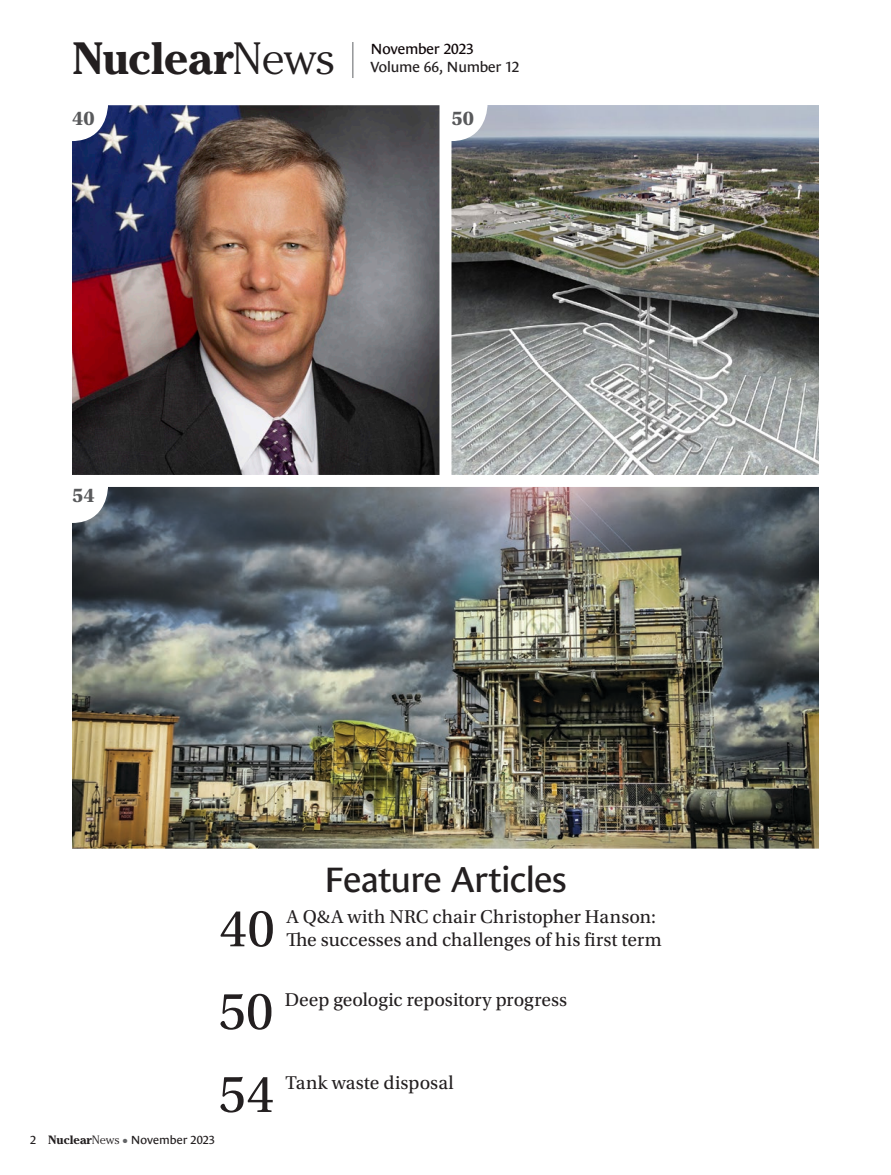
<style>
.page{position:relative;width:891px;height:1175px;background:#fff}
.page>*{position:absolute;margin:0;border:0;box-sizing:border-box;transform-origin:0 0}
.t1{font:55.35px "Utopia Std";color:#231f20}
.t2{font:700 45px "Cheltenham Std";letter-spacing:-.015em;color:#231f20}
.t3{font:36px "Le Monde Sans Std";letter-spacing:-.025em;color:#231f20}
.t4{font:700 21px "Utopia Std";color:#58595b}
.t5{font:19.5px/23.4px "Utopia Std";color:#231f20}
.t6{font:15px "Le Monde Sans Std";letter-spacing:-.02em;color:#231f20}
.t7{font:15px "Le Monde Sans Std";letter-spacing:-.01em;color:#0f0709}
.t8{font:12px "Le Monde Sans Std";color:#231f20}
.s1{font-weight:300}
.s2{font-family:"Cheltenham Std";font-weight:700}
.s3{font-family:"Cheltenham Std";font-weight:300}
.s4{color:#636466}
</style>
<div class="page">
<hr style="left:352px;top:42px;width:2px;height:36px;background:#949698">
<img style="left:72px;top:105px;width:368px;height:370px">
<img style="left:452px;top:105px;width:367px;height:370px">
<img style="left:72px;top:487px;width:747px;height:361px">
<h2 class="t2" style="left:72px;top:31px;width:264px">Nuclear<span class="s1">News</span></h2>
<p class="t4" style="left:72px;top:106px;width:24px">40</p>
<p class="t7" style="left:370px;top:40px;width:105px">November 2023</p>
<p class="t6" style="left:370px;top:58px;width:151px">Volume 66, Number 12</p>
<p class="t4" style="left:451px;top:106px;width:24px">50</p>
<p class="t4" style="left:72px;top:482px;width:24px">54</p>
<h3 class="t3" style="left:324px;top:858px;width:245px">Feature Articles</h3>
<h1 class="t1" style="left:219px;top:898px;width:57px">40</h1>
<p class="t5" style="left:286px;top:905px;width:377px">A Q&amp;A with NRC chair Christopher Hanson:<br>The successes and challenges of his first term</p>
<h1 class="t1" style="left:219px;top:981px;width:57px">50</h1>
<p class="t5" style="left:285px;top:988px;width:284px">Deep geologic repository progress</p>
<h1 class="t1" style="left:219px;top:1064px;width:57px">54</h1>
<p class="t5" style="left:286px;top:1070px;width:170px">Tank waste disposal</p>
<p class="t8" style="left:30px;top:1132px;width:187px">2 <span class="s2">Nuclear</span><span class="s3">News</span> <span class="s4">●</span> November 2023</p>
</div>
